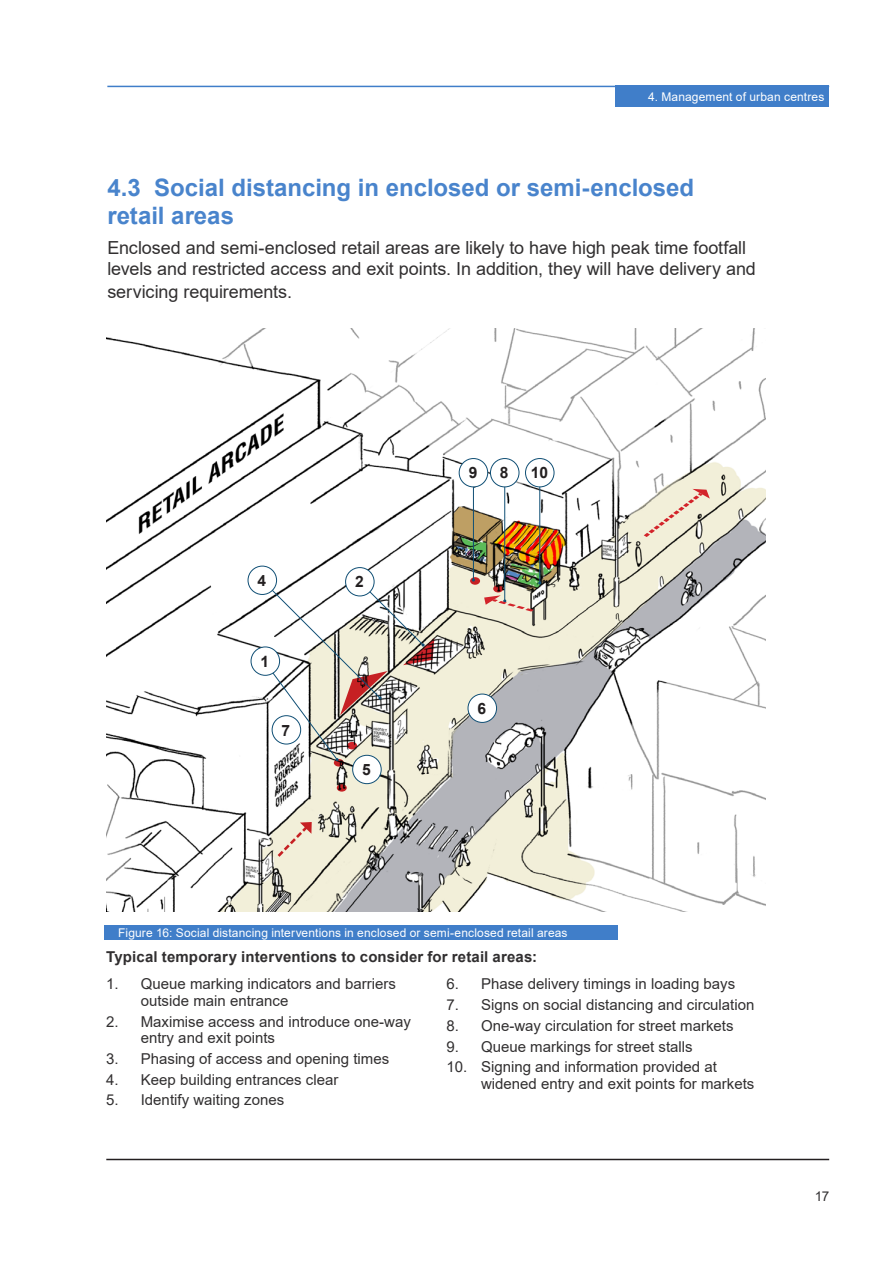
<style>
.page{position:relative;width:893px;height:1263px;background:#fff}
.page>*{position:absolute;margin:0;border:0;box-sizing:border-box;transform-origin:0 0}
.Heading_3{font:700 24px/28.5px "Arial";color:#4984cc}
.Body_Text{font:18px/21px "Arial";letter-spacing:-.005em;color:#312f30}
.t1{font:700 15.6px "Arial";color:#231f20}
.t2{font:15px/16.5px "Arial";color:#312f30}
.Body_Text-2{font:700 15px "Arial";letter-spacing:.01em;color:#312f30}
.t3{font:13.5px "Arial";color:#312f30}
.little_titles{font:12px "Arial";letter-spacing:.01em;color:#fff}
</style>
<div class="page">
<div style="left:104px;top:925px;width:514px;height:15px;background:#407ec9"></div>
<img style="left:106px;top:329px;width:659px;height:582px">
<svg style="left:276px;top:822px;width:36px;height:36px"></svg>
<svg style="left:334px;top:759px;width:10px;height:7px"></svg>
<svg style="left:337px;top:784px;width:10px;height:8px"></svg>
<svg style="left:493px;top:585px;width:10px;height:7px"></svg>
<svg style="left:470px;top:577px;width:10px;height:8px"></svg>
<svg style="left:263px;top:581px;width:171px;height:180px"></svg>
<div style="left:272px;top:716px;width:29px;height:28px;background:#fff;border-radius:50%"></div>
<div style="left:272px;top:715px;width:29px;height:29px;border:1px solid #104f75;border-radius:50%"></div>
<div style="left:468px;top:694px;width:29px;height:28px;background:#fff;border-radius:50%"></div>
<div style="left:468px;top:694px;width:29px;height:29px;border:1px solid #104f75;border-radius:50%"></div>
<div style="left:251px;top:647px;width:29px;height:28px;background:#fff;border-radius:50%"></div>
<div style="left:251px;top:646px;width:29px;height:30px;border:1px solid #104f75;border-radius:50%"></div>
<div style="left:346px;top:568px;width:28px;height:28px;background:#fff;border-radius:50%"></div>
<div style="left:345px;top:567px;width:29px;height:29px;border:1px solid #104f75;border-radius:50%"></div>
<div style="left:248px;top:566px;width:29px;height:28px;background:#fff;border-radius:50%"></div>
<div style="left:248px;top:566px;width:29px;height:29px;border:1px solid #104f75;border-radius:50%"></div>
<div style="left:353px;top:755px;width:28px;height:29px;background:#fff;border-radius:50%"></div>
<div style="left:352px;top:755px;width:30px;height:29px;border:1px solid #104f75;border-radius:50%"></div>
<hr style="left:504px;top:470px;width:1px;height:131px;background:#104f75">
<hr style="left:473px;top:469px;width:1px;height:111px;background:#104f75">
<div style="left:490px;top:458px;width:29px;height:29px;background:#fff;border-radius:50%"></div>
<div style="left:490px;top:458px;width:29px;height:29px;border:1px solid #104f75;border-radius:50%"></div>
<div style="left:459px;top:458px;width:29px;height:29px;background:#fff;border-radius:50%"></div>
<div style="left:459px;top:458px;width:29px;height:29px;border:1px solid #104f75;border-radius:50%"></div>
<hr style="left:539px;top:469px;width:1px;height:114px;background:#104f75">
<div style="left:525px;top:458px;width:29px;height:29px;background:#fff;border-radius:50%"></div>
<div style="left:525px;top:458px;width:29px;height:29px;border:1px solid #104f75;border-radius:50%"></div>
<svg style="left:644px;top:489px;width:66px;height:48px;background:#e7d8c7"></svg>
<svg style="left:484px;top:595px;width:50px;height:16px"></svg>
<hr style="left:106px;top:1159px;width:723px;height:1px;background:#231f20">
<div style="left:615px;top:86px;width:214px;height:21px;background:#407ec9"></div>
<hr style="left:107px;top:86px;width:722px;height:1px;background:#407ec9">
<p class="little_titles" style="left:648px;top:88px;width:178px">4. Management of urban centres</p>
<h3 class="Heading_3" style="left:107px;top:173px;width:588px">4.3 Social distancing in enclosed or semi-enclosed retail areas</h3>
<p class="Body_Text" style="left:107px;top:237px;width:650px">Enclosed and semi-enclosed retail areas are likely to have high peak time footfall levels and restricted access and exit points. In addition, they will have delivery and</p>
<p class="Body_Text" style="left:107px;top:281px;width:186px">servicing requirements.</p>
<p class="t1" style="left:258px;top:569px;width:10px">4</p>
<p class="t1" style="left:355px;top:571px;width:10px">2</p>
<p class="t1" style="left:261px;top:650px;width:10px">1</p>
<p class="t1" style="left:282px;top:719px;width:10px">7</p>
<p class="t1" style="left:362px;top:759px;width:10px">5</p>
<p class="t1" style="left:469px;top:462px;width:10px">9</p>
<p class="t1" style="left:500px;top:462px;width:10px">8</p>
<p class="t1" style="left:531px;top:461px;width:19px">10</p>
<p class="t1" style="left:477px;top:697px;width:10px">6</p>
<p class="little_titles" style="left:118px;top:924px;width:451px">Figure 16: Social distancing interventions in enclosed or semi-enclosed retail areas</p>
<p class="Body_Text-2" style="left:106px;top:946px;width:432px">Typical temporary interventions to consider for retail areas:</p>
<p class="t2" style="left:141px;top:976px;width:257px;text-indent:-34px">1. Queue marking indicators and barriers outside main entrance</p>
<p class="t2" style="left:141px;top:1013px;width:272px;text-indent:-34px">2. Maximise access and introduce one-way entry and exit points</p>
<p class="t2" style="left:106px;top:1050px;width:284px">3. Phasing of access and opening times</p>
<p class="t2" style="left:106px;top:1071px;width:234px">4. Keep building entrances clear</p>
<p class="t2" style="left:106px;top:1092px;width:179px">5. Identify waiting zones</p>
<p class="t2" style="left:446px;top:976px;width:290px">6. Phase delivery timings in loading bays</p>
<p class="t2" style="left:446px;top:996px;width:309px">7. Signs on social distancing and circulation</p>
<p class="t2" style="left:446px;top:1017px;width:289px">8. One-way circulation for street markets</p>
<p class="t2" style="left:446px;top:1038px;width:248px">9. Queue markings for street stalls</p>
<p class="t2" style="left:481px;top:1059px;width:275px;text-indent:-34px">10. Signing and information provided at widened entry and exit points for markets</p>
<p class="t3" style="left:815px;top:1186px;width:16px">17</p>
</div>
